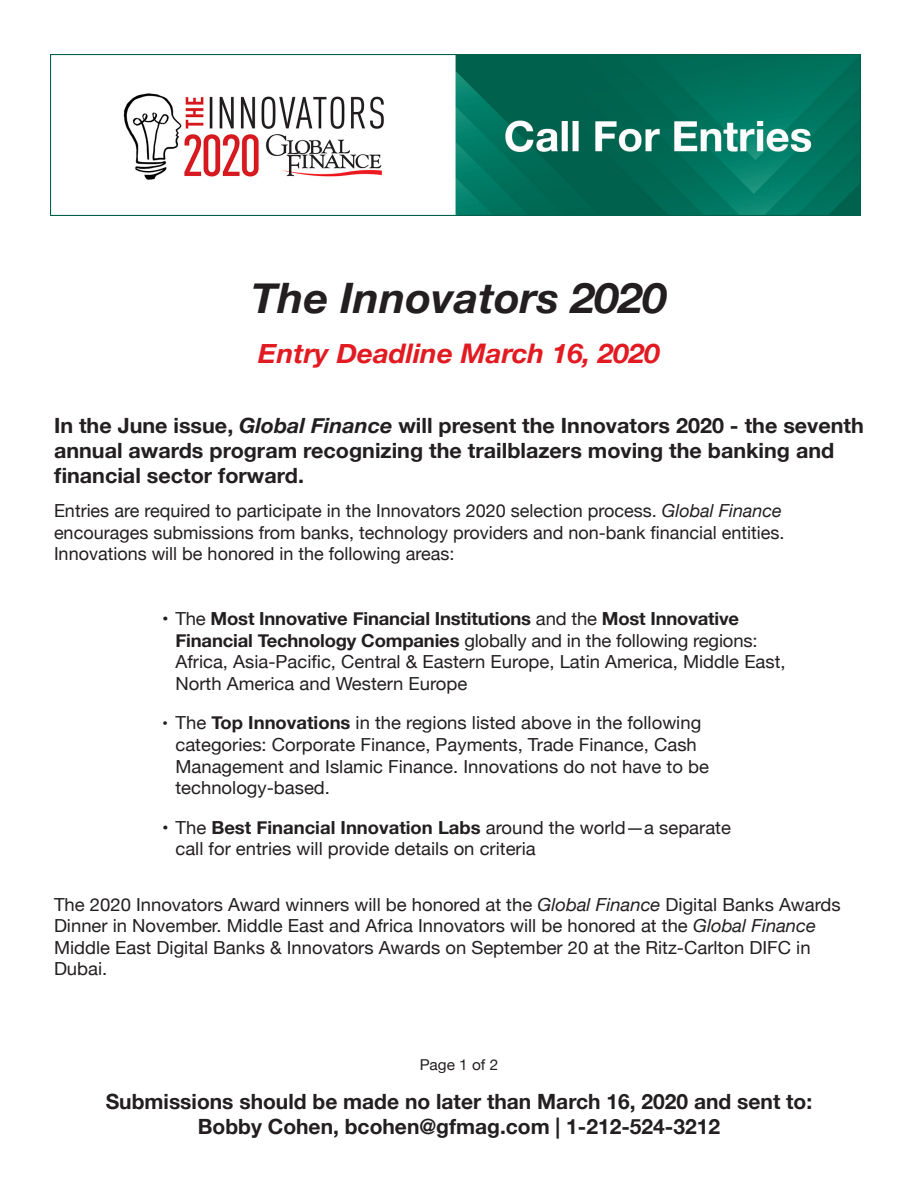
<style>
.page{position:relative;width:918px;height:1188px;background:#fff}
.page>*{position:absolute;margin:0;border:0;box-sizing:border-box;transform-origin:0 0}
.Para_Title{font:italic 700 42px "Helvetica Neue";color:#231f20}
.Para_Title-2{font:italic 700 27px "Helvetica Neue";color:#e21a21}
.t1{font:700 21px/25.2px "Helvetica Neue";color:#231f20}
.t2{font:18px/21.6px "Helvetica Neue";color:#231f20}
.t3{font:700 18px "Helvetica Neue";letter-spacing:-.01em;color:#231f20}
.t4{font:15px "Helvetica Neue";color:#231f20}
.s1{font-style:italic}
.s2{font-weight:400}
.s3{font-weight:700}
.s4{font-size:16.5px}
</style>
<div class="page">
<img style="left:50px;top:54px;width:810px;height:162px">
<p class="Para_Title" style="left:251px;top:265px;width:417px">The Innovators 2020</p>
<p class="Para_Title-2" style="left:258px;top:332px;width:403px">Entry Deadline March 16, 2020</p>
<p class="t1" style="left:54px;top:413px;width:811px">In the June issue, <span class="s1">Global Finance</span> will present the Innovators 2020 - the seventh annual awards program recognizing the trailblazers moving the banking and financial sector forward.</p>
<p class="t2" style="left:54px;top:501px;width:732px">Entries are required to participate in the Innovators 2020 selection process. <span class="s1">Global Finance </span>encourages submissions from banks, technology providers and non-bank financial entities.<br>Innovations will be honored in the following areas:</p>
<p class="t3" style="left:162px;top:604px;width:579px"><span class="s2">• The</span> Most Innovative Financial Institutions <span class="s2">and the</span> Most Innovative</p>
<p class="t2" style="left:175px;top:630px;width:584px"><span class="s3">Financial Technology Companies</span> globally and in the following regions:</p>
<p class="t2" style="left:175px;top:652px;width:612px">Africa, Asia-Pacific, Central &amp; Eastern Europe, Latin America, Middle East,</p>
<p class="t2" style="left:175px;top:674px;width:293px">North America and Western Europe</p>
<p class="t2" style="left:162px;top:713px;width:541px"><span class="s4">•</span> The <span class="s3">Top Innovations</span> in the regions listed above in the following</p>
<p class="t2" style="left:175px;top:735px;width:523px">categories: Corporate Finance, Payments, Trade Finance, Cash</p>
<p class="t2" style="left:175px;top:756px;width:535px">Management and Islamic Finance. Innovations do not have to be</p>
<p class="t2" style="left:175px;top:778px;width:156px">technology-based.</p>
<p class="t2" style="left:162px;top:818px;width:570px">• The <span class="s3">Best Financial Innovation Labs</span> around the world—a separate</p>
<p class="t2" style="left:175px;top:839px;width:362px">call for entries will provide details on criteria</p>
<p class="t2" style="left:54px;top:894px;width:788px">The 2020 Innovators Award winners will be honored at the <span class="s1">Global Finance</span> Digital Banks Awards Dinner in November. Middle East and Africa Innovators will be honored at the <span class="s1">Global Finance </span>Middle East Digital Banks &amp; Innovators Awards on September 20 at the Ritz-Carlton DIFC in Dubai.</p>
<p class="t4" style="left:420px;top:1053px;width:80px">Page 1 of 2</p>
<p class="t1" style="left:106px;top:1089px;width:708px">Submissions should be made no later than March 16, 2020 and sent to:</p>
<p class="t1" style="left:198px;top:1114px;width:524px">Bobby Cohen, bcohen@gfmag.com | 1-212-524-3212</p>
</div>
